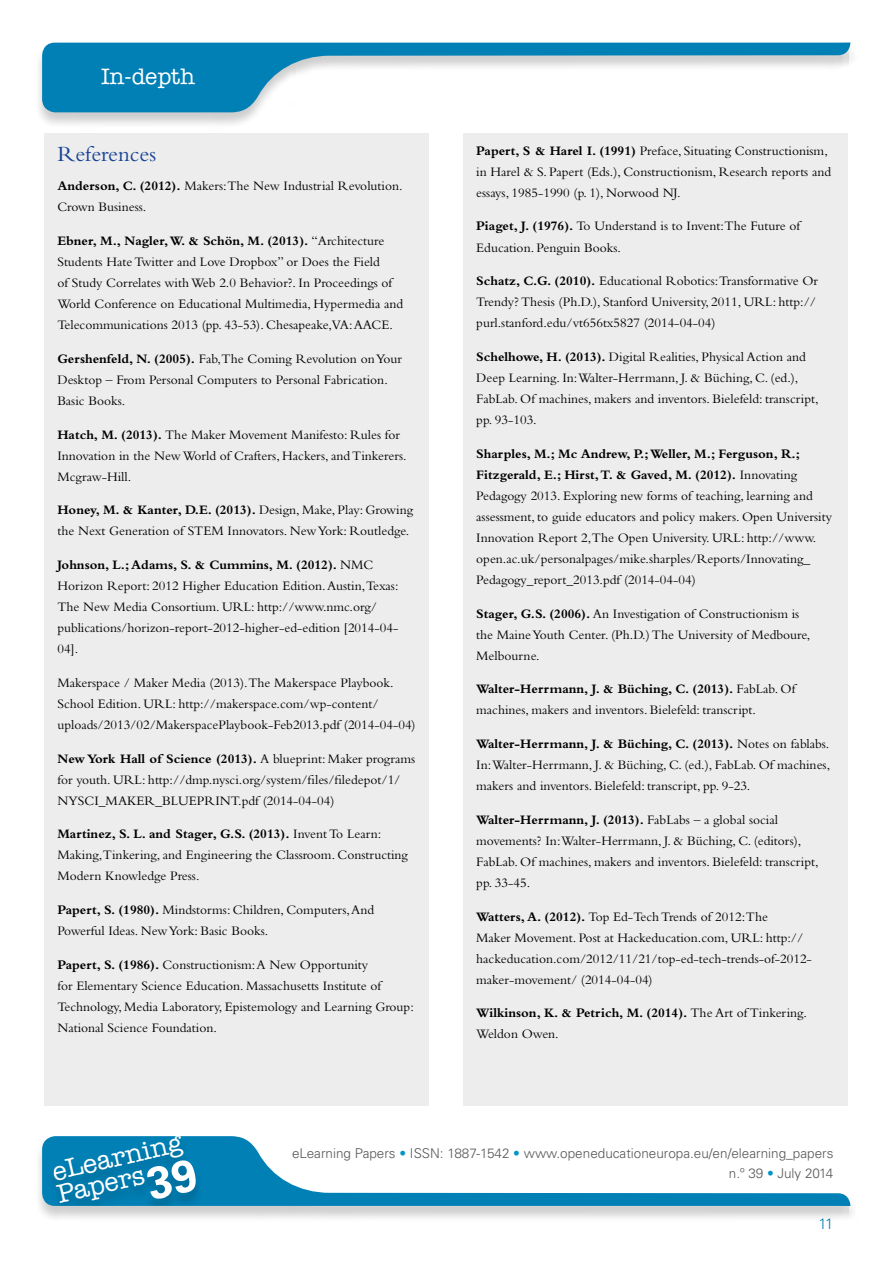
<style>
.page{position:relative;width:893px;height:1263px;background:#fff}
.page>*{position:absolute;margin:0;border:0;box-sizing:border-box;transform-origin:0 0}
.t1{font:500 26.25px/23.1px "American Typewriter Std";color:#fff}
.t2{font:22.5px "Bembo Std";color:#164194}
.t3{font:500 22.5px "American Typewriter Std";color:#fff}
.t4{font:300 15px "Univers LT Std";color:#0080b5}
.t5{font:13.5px/21px "Bembo Std";color:#000}
.t6{font:300 13.5px/20.4px "Univers LT Std";color:#575756;text-align:right}
.t7{font:700 13.5px/21px "Bembo Std";color:#000}
.s1{font-weight:700}
.s2{font-weight:400}
.s3{font-family:"Univers LT Std";font-weight:700;font-size:45px}
.s4{color:#0095c4}
</style>
<div class="page">
<div style="left:34px;top:43px;width:824px;height:86px;background:#000;opacity:.2"></div>
<svg style="left:42px;top:43px;width:808px;height:69px"></svg>
<div style="left:34px;top:1136px;width:824px;height:86px;background:#000;opacity:.2"></div>
<svg style="left:42px;top:1136px;width:808px;height:70px"></svg>
<div style="left:46px;top:1136px;width:158px;height:70px;background:#000;opacity:.2"></div>
<div style="left:45px;top:133px;width:384px;height:973px;background:#ededed"></div>
<div style="left:463px;top:133px;width:385px;height:973px;background:#ededed"></div>
<h2 class="t3" style="left:101px;top:64px;width:96px">In-depth</h2>
<h2 class="t2" style="left:57px;top:141px;width:100px">References</h2>
<p class="t5" style="left:57px;top:175px;width:347px"><span class="s1">Anderson, C. (2012).</span> Makers:The New Industrial Revolution.<br>Crown Business.</p>
<p class="t5" style="left:57px;top:230px;width:347px"><span class="s1">Ebner, M., Nagler, W. &amp; Schön, M. (2013).</span> “Architecture Students Hate Twitter and Love Dropbox” or Does the Field<br>of Study Correlates with Web 2.0 Behavior?. In Proceedings of World Conference on Educational Multimedia, Hypermedia and Telecommunications 2013 (pp. 43-53). Chesapeake,VA: AACE.</p>
<p class="t5" style="left:57px;top:348px;width:346px"><span class="s1">Gershenfeld, N. (2005).</span> Fab,The Coming Revolution on Your<br>Desktop – From Personal Computers to Personal Fabrication.<br>Basic Books.</p>
<p class="t5" style="left:57px;top:424px;width:351px"><span class="s1">Hatch, M. (2013).</span> The Maker Movement Manifesto: Rules for<br>Innovation in the New World of Crafters, Hackers, and Tinkerers.<br>Mcgraw-Hill.</p>
<p class="t5" style="left:57px;top:499px;width:357px"><span class="s1">Honey, M. &amp; Kanter, D.E. (2013).</span> Design, Make, Play: Growing the Next Generation of STEM Innovators. New York: Routledge.</p>
<p class="t5" style="left:57px;top:554px;width:343px"><span class="s1">Johnson, L.; Adams, S. &amp; Cummins, M. (2012).</span> NMC Horizon Report: 2012 Higher Education Edition. Austin,Texas:<br>The New Media Consortium. URL: http://www.nmc.org/ publications/horizon-report-2012-higher-ed-edition [2014-04- 04].</p>
<p class="t5" style="left:57px;top:672px;width:360px">Makerspace / Maker Media (2013).The Makerspace Playbook.<br>School Edition. URL: http://makerspace.com/wp-content/ uploads/2013/02/MakerspacePlaybook-Feb2013.pdf (2014-04-04)</p>
<p class="t5" style="left:57px;top:748px;width:359px"><span class="s1">New York Hall of Science (2013).</span> A blueprint: Maker programs for youth. URL: http://dmp.nysci.org/system/files/filedepot/1/<br>NYSCI_MAKER_BLUEPRINT.pdf (2014-04-04)</p>
<p class="t5" style="left:57px;top:823px;width:352px"><span class="s1">Martinez, S. L. and Stager, G.S. (2013).</span> Invent To Learn:<br>Making,Tinkering, and Engineering the Classroom. Constructing<br>Modern Knowledge Press.</p>
<p class="t5" style="left:57px;top:899px;width:318px"><span class="s1">Papert, S. (1980).</span> Mindstorms: Children, Computers, And<br>Powerful Ideas. New York: Basic Books.</p>
<p class="t5" style="left:57px;top:954px;width:358px"><span class="s1">Papert, S. (1986).</span> Constructionism: A New Opportunity<br>for Elementary Science Education. Massachusetts Institute of Technology, Media Laboratory, Epistemology and Learning Group:<br>National Science Foundation.</p>
<p class="t5" style="left:476px;top:140px;width:356px"><span class="s1">Papert, S &amp; Harel I. (1991)</span> Preface, Situating Constructionism, in Harel &amp; S. Papert (Eds.), Constructionism, Research reports and essays, 1985-1990 (p. 1), Norwood NJ.</p>
<p class="t5" style="left:476px;top:215px;width:325px"><span class="s1">Piaget, J. (1976).</span> To Understand is to Invent:The Future of<br>Education. Penguin Books.</p>
<p class="t5" style="left:476px;top:270px;width:343px"><span class="s1">Schatz, C.G. (2010).</span> Educational Robotics:Transformative Or<br>Trendy? Thesis (Ph.D.), Stanford University, 2011, URL: http:// purl.stanford.edu/vt656tx5827 (2014-04-04)</p>
<p class="t5" style="left:476px;top:346px;width:344px"><span class="s1">Schelhowe, H. (2013).</span> Digital Realities, Physical Action and Deep Learning. In:Walter-Herrmann, J. &amp; Büching, C. (ed.), FabLab. Of machines, makers and inventors. Bielefeld: transcript, pp. 93-103.</p>
<p class="t5" style="left:476px;top:443px;width:357px"><span class="s1">Sharples, M.; Mc Andrew, P.; Weller, M.; Ferguson, R.; Fitzgerald, E.; Hirst, T. &amp; Gaved, M. (2012).</span> Innovating Pedagogy 2013. Exploring new forms of teaching, learning and assessment, to guide educators and policy makers. Open University Innovation Report 2,The Open University. URL: http://www. open.ac.uk/personalpages/mike.sharples/Reports/Innovating_ Pedagogy_report_2013.pdf (2014-04-04)</p>
<p class="t5" style="left:476px;top:603px;width:336px"><span class="s1">Stager, G.S. (2006).</span> An Investigation of Constructionism is the Maine Youth Center. (Ph.D.) The University of Medboure,<br>Melbourne.</p>
<p class="t5" style="left:476px;top:678px;width:321px"><span class="s1">Walter-Herrmann, J. &amp; Büching, C. (2013).</span> FabLab. Of machines, makers and inventors. Bielefeld: transcript.</p>
<p class="t5" style="left:476px;top:733px;width:355px;text-align:justify"><span class="s1">Walter-Herrmann, J. &amp; Büching, C. (2013).</span> Notes on fablabs.<br>In:Walter-Herrmann, J. &amp; Büching, C. (ed.), FabLab. Of machines, makers and inventors. Bielefeld: transcript, pp. 9-23.</p>
<p class="t5" style="left:476px;top:809px;width:344px"><span class="s1">Walter-Herrmann, J. (2013).</span> FabLabs – a global social movements? In:Walter-Herrmann, J. &amp; Büching, C. (editors), FabLab. Of machines, makers and inventors. Bielefeld: transcript, pp. 33-45.</p>
<p class="t5" style="left:476px;top:906px;width:337px"><span class="s1">Watters, A. (2012).</span> Top Ed-Tech Trends of 2012:The<br>Maker Movement. Post at Hackeducation.com, URL: http:// hackeducation.com/2012/11/21/top-ed-tech-trends-of-2012- maker-movement/ (2014-04-04)</p>
<p class="t7" style="left:476px;top:1003px;width:332px">Wilkinson, K. &amp; Petrich, M. (2014). <span class="s2">The Art of Tinkering.<br>Weldon Owen.</span></p>
<h1 class="t1" style="left:50px;top:1161px;width:141px;rotate:-13deg">eLearning<br>Papers<span class="s3">39</span></h1>
<p class="t6" style="left:292px;top:1143px;width:543px">eLearning Papers <span class="s4">•</span> ISSN: 1887-1542 <span class="s4">•</span> www.openeducationeuropa.eu/en/elearning_papers n.º 39 <span class="s4">•</span> July 2014</p>
<p class="t4" style="left:818px;top:1215px;width:16px">11</p>
</div>
